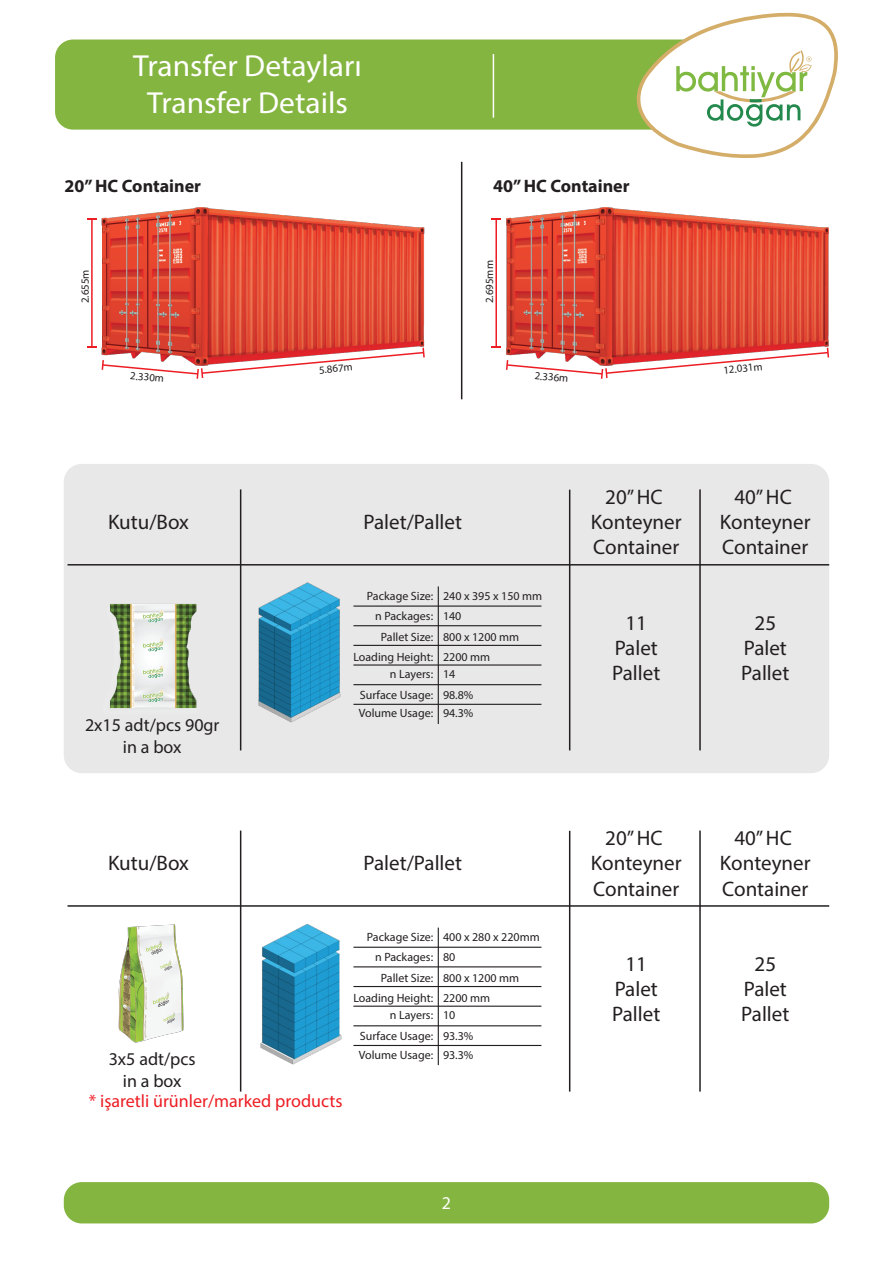
<style>
.page{position:relative;width:893px;height:1263px;background:#fff}
.page>*{position:absolute;margin:0;border:0;box-sizing:border-box;transform-origin:0 0}
.t1{font:30.45px/36.6px "Myriad Pro";color:#fff;text-align:center}
.t2{font:21px/25.2px "Myriad Pro";color:#231f20;text-align:center}
.t3{font:18px/21.6px "Myriad Pro";color:#231f20;text-align:center}
.t4{font:18px "Myriad Pro";color:#ed1d24}
.t5{font:700 18px "Myriad Pro";color:#231f20}
.t6{font:18px "Myriad Pro";color:#fff}
.t7{font:12px/20.4px "Myriad Pro";color:#231f20}
.t8{font:10.95px "Myriad Pro";color:#231f20}
</style>
<div class="page">
<div style="left:64px;top:1182px;width:765px;height:41px;background:#84b541;border-radius:18px"></div>
<svg style="left:101px;top:365px;width:197px;height:14px"></svg>
<img style="left:87px;top:208px;width:742px;height:157px">
<hr style="left:495px;top:219px;width:2px;height:128px;background:#ed1d24">
<svg style="left:491px;top:347px;width:339px;height:32px"></svg>
<hr style="left:461px;top:162px;width:1px;height:237px;background:#231f20">
<div style="left:55px;top:40px;width:765px;height:90px;background:#84b541;border-radius:18px"></div>
<hr style="left:493px;top:54px;width:1px;height:64px;background:#fff">
<svg style="left:636px;top:12px;width:202px;height:146px"></svg>
<div style="left:64px;top:464px;width:765px;height:309px;background:#e8e8e8;border-radius:18px"></div>
<hr style="left:240px;top:489px;width:1px;height:261px;background:#231f20">
<hr style="left:569px;top:490px;width:1px;height:260px;background:#231f20">
<hr style="left:699px;top:489px;width:2px;height:261px;background:#231f20">
<hr style="left:68px;top:564px;width:761px;height:1px;background:#231f20">
<hr style="left:353px;top:704px;width:188px;height:1px;background:#231f20">
<hr style="left:353px;top:684px;width:188px;height:1px;background:#231f20">
<hr style="left:353px;top:664px;width:188px;height:2px;background:#231f20">
<hr style="left:353px;top:645px;width:188px;height:1px;background:#231f20">
<hr style="left:353px;top:625px;width:188px;height:1px;background:#231f20">
<hr style="left:353px;top:605px;width:188px;height:2px;background:#231f20">
<hr style="left:438px;top:586px;width:1px;height:138px;background:#231f20">
<img style="left:239px;top:566px;width:139px;height:162px">
<img style="left:110px;top:604px;width:87px;height:105px">
<hr style="left:240px;top:830px;width:1px;height:261px;background:#231f20">
<hr style="left:569px;top:831px;width:1px;height:260px;background:#231f20">
<hr style="left:699px;top:830px;width:2px;height:261px;background:#231f20">
<hr style="left:68px;top:905px;width:761px;height:2px;background:#231f20">
<hr style="left:353px;top:1045px;width:188px;height:1px;background:#231f20">
<hr style="left:353px;top:1025px;width:188px;height:1px;background:#231f20">
<hr style="left:353px;top:1005px;width:188px;height:2px;background:#231f20">
<hr style="left:353px;top:986px;width:188px;height:1px;background:#231f20">
<hr style="left:353px;top:966px;width:188px;height:1px;background:#231f20">
<hr style="left:353px;top:947px;width:188px;height:1px;background:#231f20">
<hr style="left:438px;top:927px;width:1px;height:138px;background:#231f20">
<img style="left:118px;top:924px;width:66px;height:119px">
<img style="left:239px;top:907px;width:143px;height:163px">
<h1 class="t1" style="left:133px;top:47px;width:230px">Transfer Detayları<br>Transfer Details</h1>
<h3 class="t5" style="left:65px;top:174px;width:138px">20” HC Container</h3>
<h3 class="t5" style="left:493px;top:174px;width:138px">40” HC Container</h3>
<p class="t8" style="left:78px;top:303px;width:35px;rotate:-90deg">2.655m</p>
<p class="t8" style="left:483px;top:303px;width:44px;rotate:-90deg">2.695mm</p>
<p class="t8" style="left:318px;top:363px;width:35px;rotate:-5deg">5.867m</p>
<p class="t8" style="left:131px;top:369px;width:35px;rotate:5deg">2.330m</p>
<p class="t8" style="left:535px;top:369px;width:35px;rotate:5deg">2.336m</p>
<p class="t8" style="left:723px;top:363px;width:41px;rotate:-5deg">12.031m</p>
<h2 class="t2" style="left:108px;top:509px;width:82px">Kutu/Box</h2>
<h2 class="t2" style="left:364px;top:509px;width:100px">Palet/Pallet</h2>
<h3 class="t3" style="left:85px;top:714px;width:136px">2x15 adt/pcs 90gr in a box</h3>
<p class="t7" style="left:443px;top:585px;width:101px;text-indent:-76px">Package Size: 240 x 395 x 150 mm<br>140<br>800 x 1200 mm<br>2200 mm</p>
<p class="t7" style="left:443px;top:664px;width:32px">14<br>98.8%</p>
<p class="t7" style="left:443px;top:703px;width:32px">94.3%</p>
<p class="t7" style="left:353px;top:606px;width:81px;text-align:right">n Packages:<br>Pallet Size:<br>Loading Height:</p>
<p class="t7" style="left:360px;top:664px;width:75px;text-align:right">n Layers:<br>Surface Usage:</p>
<p class="t7" style="left:359px;top:703px;width:76px">Volume Usage:</p>
<h2 class="t2" style="left:108px;top:850px;width:82px">Kutu/Box</h2>
<h2 class="t2" style="left:364px;top:850px;width:100px">Palet/Pallet</h2>
<h3 class="t3" style="left:109px;top:1048px;width:89px">3x5 adt/pcs in a box</h3>
<h3 class="t4" style="left:89px;top:1090px;width:255px">* işaretli ürünler/marked products</h3>
<p class="t7" style="left:443px;top:927px;width:98px;text-indent:-76px">Package Size: 400 x 280 x 220mm<br>80<br>800 x 1200 mm<br>2200 mm</p>
<p class="t7" style="left:443px;top:1005px;width:32px">10<br>93.3%</p>
<p class="t7" style="left:443px;top:1044px;width:32px">93.3%</p>
<p class="t7" style="left:353px;top:947px;width:81px;text-align:right">n Packages:<br>Pallet Size:<br>Loading Height:</p>
<p class="t7" style="left:360px;top:1005px;width:75px;text-align:right">n Layers:<br>Surface Usage:</p>
<p class="t7" style="left:359px;top:1044px;width:76px">Volume Usage:</p>
<h3 class="t6" style="left:442px;top:1191px;width:11px">2</h3>
<h2 class="t2" style="left:591px;top:484px;width:92px">20” HC<br>Konteyner<br>Container</h2>
<h2 class="t2" style="left:720px;top:484px;width:92px">40” HC<br>Konteyner<br>Container</h2>
<h2 class="t2" style="left:612px;top:609px;width:50px">11<br>Palet<br>Pallet</h2>
<h2 class="t2" style="left:741px;top:609px;width:50px">25<br>Palet<br>Pallet</h2>
<h2 class="t2" style="left:591px;top:825px;width:92px">20” HC<br>Konteyner<br>Container</h2>
<h2 class="t2" style="left:720px;top:825px;width:92px">40” HC<br>Konteyner<br>Container</h2>
<h2 class="t2" style="left:612px;top:951px;width:50px">11<br>Palet<br>Pallet</h2>
<h2 class="t2" style="left:741px;top:951px;width:50px">25<br>Palet<br>Pallet</h2>
</div>
